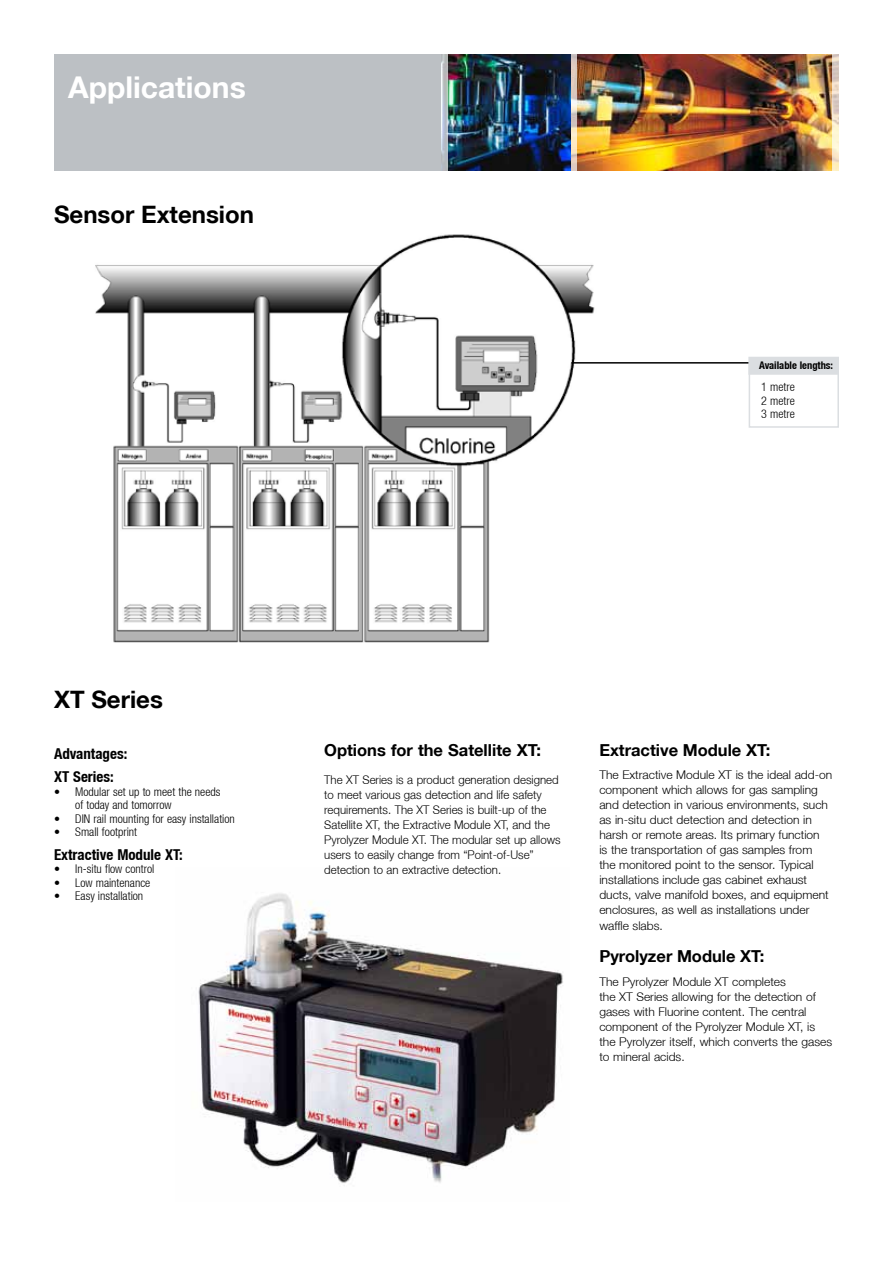
<style>
.page{position:relative;width:893px;height:1263px;background:#fff}
.page>*{position:absolute;margin:0;border:0;box-sizing:border-box;transform-origin:0 0}
.t1{font:700 30px "Helvetica Neue LT";color:#fff}
.t2{font:700 24px "Helvetica Neue LT";color:#000}
.t3{font:700 16.5px "Helvetica Neue LT";color:#000}
.t4{font:700 condensed 15px/23.5px "Helvetica Neue LT";color:#000}
.t5{font:300 12px/15px "Helvetica Neue LT";color:#000}
.t6{font:300 12px/15px "Helvetica Neue LT";color:#000;scale:.95 1}
.t7{font:300 condensed 12px/13.5px "Helvetica Neue LT";color:#000}
.t8{font:700 condensed 10.5px "Helvetica Neue LT";color:#000}
</style>
<div class="page">
<div style="left:54px;top:54px;width:785px;height:116px;background:#bcc0c4"></div>
<img style="left:448px;top:54px;width:384px;height:116px">
<svg style="left:570px;top:54px;width:7px;height:117px"></svg>
<svg style="left:832px;top:54px;width:7px;height:117px"></svg>
<svg style="left:442px;top:54px;width:6px;height:117px"></svg>
<img style="left:198px;top:893px;width:365px;height:290px">
<div style="left:749px;top:364px;width:90px;height:64px;border:2px solid #dbdee1"></div>
<img style="left:95px;top:234px;width:500px;height:409px">
<hr style="left:571px;top:362px;width:183px;height:2px;background:#000">
<div style="left:748px;top:357px;width:91px;height:18px;background:#dbdee1"></div>
<h1 class="t1" style="left:68px;top:69px;width:179px">Applications</h1>
<h2 class="t2" style="left:54px;top:199px;width:202px">Sensor Extension</h2>
<p class="t8" style="left:759px;top:359px;width:76px">Available lengths:</p>
<p class="t7" style="left:761px;top:380px;width:35px;text-align:justify">1 metre 2 metre 3 metre</p>
<h2 class="t2" style="left:54px;top:685px;width:110px">XT Series</h2>
<p class="t4" style="left:54px;top:741px;width:75px">Advantages:<br>XT Series:</p>
<p class="t7" style="left:75px;top:784px;width:147px;text-indent:-21px">• Modular set up to meet the needs of today and tomorrow</p>
<p class="t7" style="left:54px;top:811px;width:182px">• DIN rail mounting for easy installation</p>
<p class="t7" style="left:54px;top:825px;width:85px">• Small footprint</p>
<p class="t4" style="left:54px;top:842px;width:130px">Extractive Module XT:</p>
<p class="t7" style="left:54px;top:862px;width:102px">• In-situ flow control</p>
<p class="t7" style="left:54px;top:875px;width:98px">• Low maintenance</p>
<p class="t7" style="left:54px;top:889px;width:91px">• Easy installation</p>
<h3 class="t3" style="left:324px;top:740px;width:218px">Options for the Satellite XT:</h3>
<p class="t6" style="left:324px;top:772px;width:250px">The XT Series is a product generation designed to meet various gas detection and life safety requirements. The XT Series is built-up of the Satellite XT, the Extractive Module XT, and the Pyrolyzer Module XT. The modular set up allows users to easily change from “Point-of-Use” detection to an extractive detection.</p>
<h3 class="t3" style="left:599px;top:740px;width:172px">Extractive Module XT:</h3>
<p class="t5" style="left:599px;top:767px;width:234px">The Extractive Module XT is the ideal add-on component which allows for gas sampling and detection in various environments, such as in-situ duct detection and detection in harsh or remote areas. Its primary function<br>is the transportation of gas samples from<br>the monitored point to the sensor. Typical installations include gas cabinet exhaust ducts, valve manifold boxes, and equipment enclosures, as well as installations under waffle slabs.</p>
<h3 class="t3" style="left:599px;top:946px;width:167px">Pyrolyzer Module XT:</h3>
<p class="t5" style="left:599px;top:973px;width:234px">The Pyrolyzer Module XT completes<br>the XT Series allowing for the detection of gases with Fluorine content. The central component of the Pyrolyzer Module XT, is the Pyrolyzer itself, which converts the gases to mineral acids.</p>
</div>
